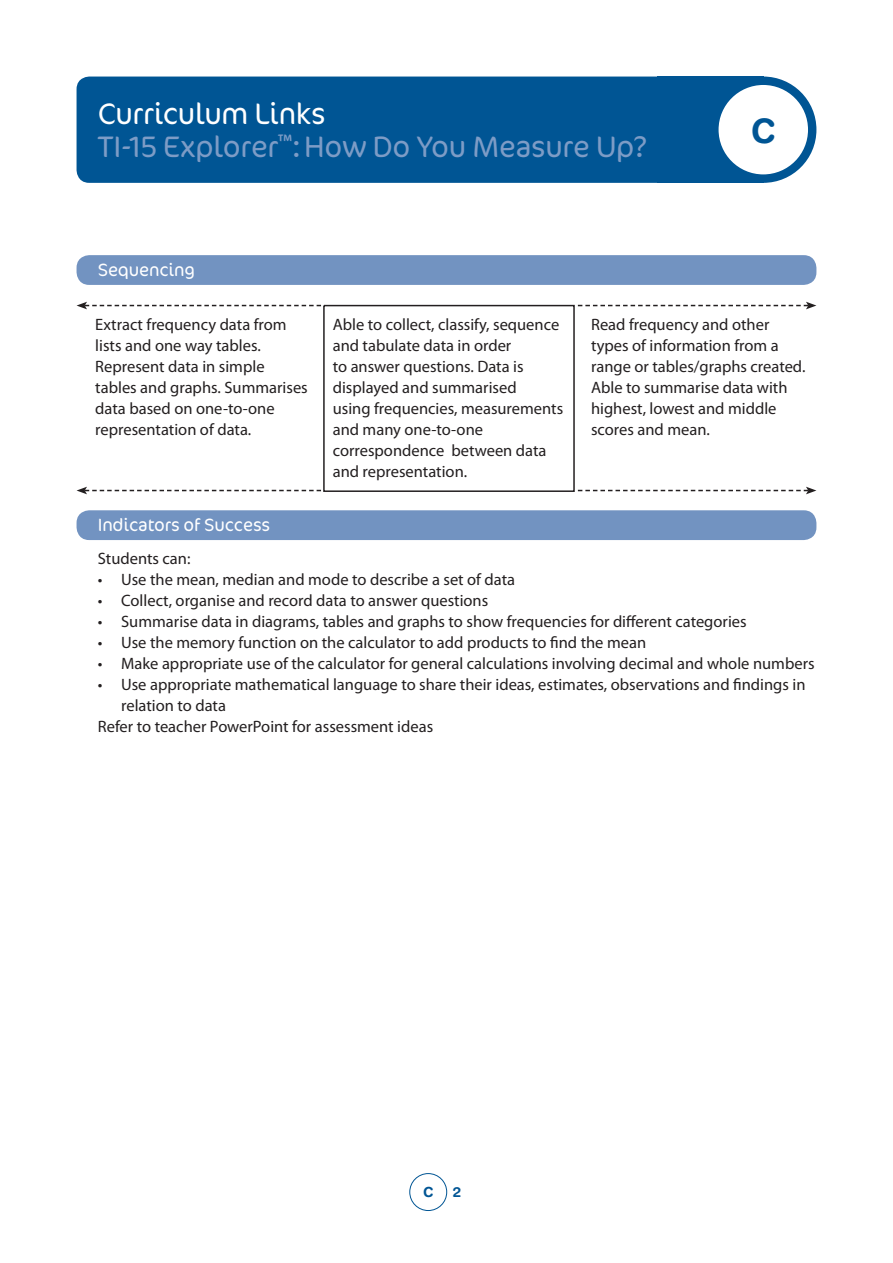
<style>
.page{position:relative;width:893px;height:1263px;background:#fff}
.page>*{position:absolute;margin:0;border:0;box-sizing:border-box;transform-origin:0 0}
.t1{font:700 33.75px "Helvetica Rounded";color:#005594}
.t2{font:300 30px/33px "Cocon";letter-spacing:-.01em;color:#7d9cc6}
.t3{font:300 18px "Cocon";letter-spacing:-.01em;color:#fff}
.t4{font:16.5px/21px "Myriad Pro";color:#231f20}
.t5{font:700 13.95px "Helvetica Rounded";color:#005594}
.s1{color:#fff}
</style>
<div class="page">
<div style="left:409px;top:1173px;width:38px;height:38px;border:1px solid #005594;border-radius:50%"></div>
<div style="left:77px;top:510px;width:739px;height:30px;background:#7293c1;border-radius:13px"></div>
<div style="left:77px;top:255px;width:739px;height:30px;background:#7293c1;border-radius:13px"></div>
<div style="left:658px;top:77px;width:106px;height:106px;background:#005594"></div>
<div style="left:77px;top:77px;width:613px;height:106px;background:#005594;border-radius:13px"></div>
<div style="left:710px;top:77px;width:106px;height:106px;background:#005594;border-radius:50%"></div>
<div style="left:719px;top:85px;width:89px;height:89px;background:#fff;border-radius:50%"></div>
<svg style="left:77px;top:302px;width:244px;height:7px"></svg>
<div style="left:323px;top:305px;width:252px;height:187px;border:2px solid #231f20"></div>
<svg style="left:578px;top:302px;width:238px;height:7px"></svg>
<svg style="left:77px;top:487px;width:244px;height:7px"></svg>
<svg style="left:578px;top:487px;width:238px;height:7px"></svg>
<h2 class="t2" style="left:98px;top:96px;width:551px"><span class="s1">Curriculum Links<br></span>TI-15 Explorer<sup>™</sup>:How Do You Measure Up?</h2>
<p class="t3" style="left:98px;top:256px;width:98px">Sequencing</p>
<h1 class="t1" style="left:751px;top:110px;width:26px">C</h1>
<p class="t4" style="left:95px;top:313px;width:214px">Extract frequency data from lists and one way tables.<br>Represent data in simple tables and graphs. Summarises data based on one-to-one representation of data.</p>
<p class="t4" style="left:591px;top:313px;width:216px">Read frequency and other types of information from a range or tables/graphs created.<br>Able to summarise data with highest, lowest and middle scores and mean.</p>
<p class="t4" style="left:333px;top:313px;width:232px">Able to collect, classify, sequence and tabulate data in order<br>to answer questions. Data is displayed and summarised<br>using frequencies, measurements and many one-to-one correspondence between data and representation.</p>
<p class="t3" style="left:98px;top:511px;width:174px">Indicators of Success</p>
<p class="t4" style="left:98px;top:548px;width:94px">Students can:</p>
<p class="t4" style="left:98px;top:569px;width:419px">• Use the mean, median and mode to describe a set of data</p>
<p class="t4" style="left:98px;top:590px;width:392px">• Collect, organise and record data to answer questions</p>
<p class="t4" style="left:98px;top:611px;width:650px">• Summarise data in diagrams, tables and graphs to show frequencies for different categories</p>
<p class="t4" style="left:98px;top:632px;width:550px">• Use the memory function on the calculator to add products to find the mean</p>
<p class="t4" style="left:98px;top:653px;width:718px">• Make appropriate use of the calculator for general calculations involving decimal and whole numbers</p>
<p class="t4" style="left:98px;top:674px;width:709px">• Use appropriate mathematical language to share their ideas, estimates, observations and findings in</p>
<p class="t4" style="left:121px;top:695px;width:106px">relation to data</p>
<p class="t4" style="left:98px;top:716px;width:337px">Refer to teacher PowerPoint for assessment ideas</p>
<p class="t5" style="left:423px;top:1184px;width:12px">C</p>
</div>
